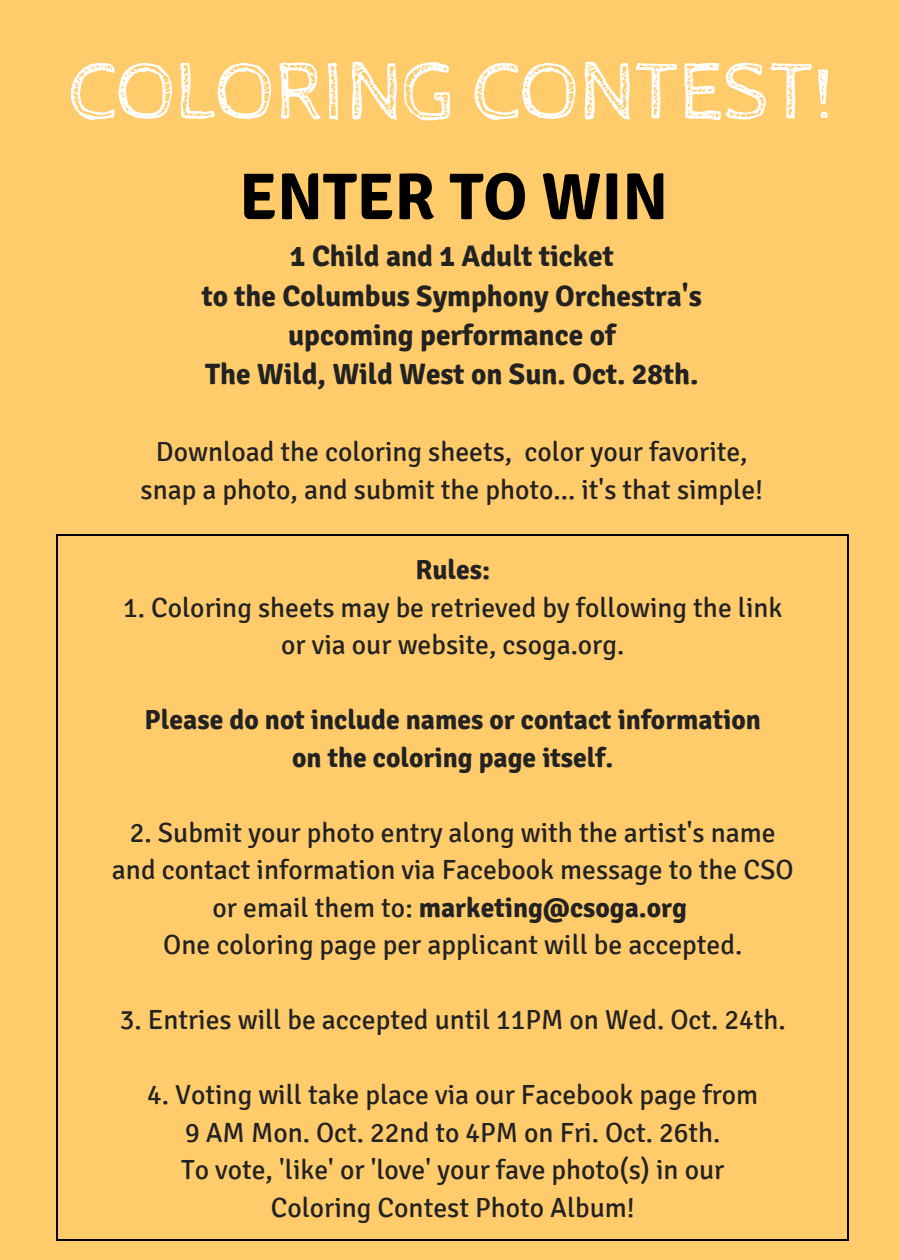
<style>
.page{position:relative;width:900px;height:1260px;background:#ffcb6b}
.page>*{position:absolute;margin:0;border:0;box-sizing:border-box;transform-origin:0 0}
.t1{font:83.5px "Cabin Sketch";color:#fff}
.t2{font:700 66px "Signika";color:#000}
.t3{font:700 29.5px/39.5px "Signika";color:#222;text-align:center}
.t4{font:27.75px/37.5px "Signika";color:#222;text-align:center}
.t5{font:700 27.75px/37.5px "Signika";color:#222;text-align:center}
.s1{font-weight:700}
</style>
<div class="page">
<hr style="left:56px;top:536px;width:2px;height:704px;background:#000">
<hr style="left:848px;top:536px;width:1px;height:704px;background:#000">
<hr style="left:58px;top:1239px;width:790px;height:2px;background:#000">
<hr style="left:58px;top:534px;width:790px;height:2px;background:#000">
<h1 class="t1" style="left:69px;top:45px;width:768px">COLORING CONTEST!</h1>
<h2 class="t2" style="left:239px;top:157px;width:431px">ENTER TO WIN</h2>
<p class="t3" style="left:202px;top:237px;width:502px">1 Child and 1 Adult ticket<br>to the Columbus Symphony Orchestra's upcoming performance of<br>The Wild, Wild West on Sun. Oct. 28th.</p>
<p class="t4" style="left:141px;top:434px;width:624px">Download the coloring sheets, color your favorite, snap a photo, and submit the photo... it's that simple!</p>
<p class="t5" style="left:415px;top:552px;width:76px">Rules:</p>
<p class="t4" style="left:123px;top:589px;width:661px">1. Coloring sheets may be retrieved by following the link or via our website, csoga.org.</p>
<p class="t5" style="left:145px;top:702px;width:618px">Please do not include names or contact information on the coloring page itself.</p>
<p class="t4" style="left:112px;top:814px;width:683px">2. Submit your photo entry along with the artist's name and contact information via Facebook message to the CSO or email them to: <span class="s1">marketing@csoga.org<br></span>One coloring page per applicant will be accepted.</p>
<p class="t4" style="left:120px;top:1002px;width:668px">3. Entries will be accepted until 11PM on Wed. Oct. 24th.</p>
<p class="t4" style="left:147px;top:1077px;width:613px">4. Voting will take place via our Facebook page from 9 AM Mon. Oct. 22nd to 4PM on Fri. Oct. 26th.<br>To vote, 'like' or 'love' your fave photo(s) in our Coloring Contest Photo Album!</p>
</div>
